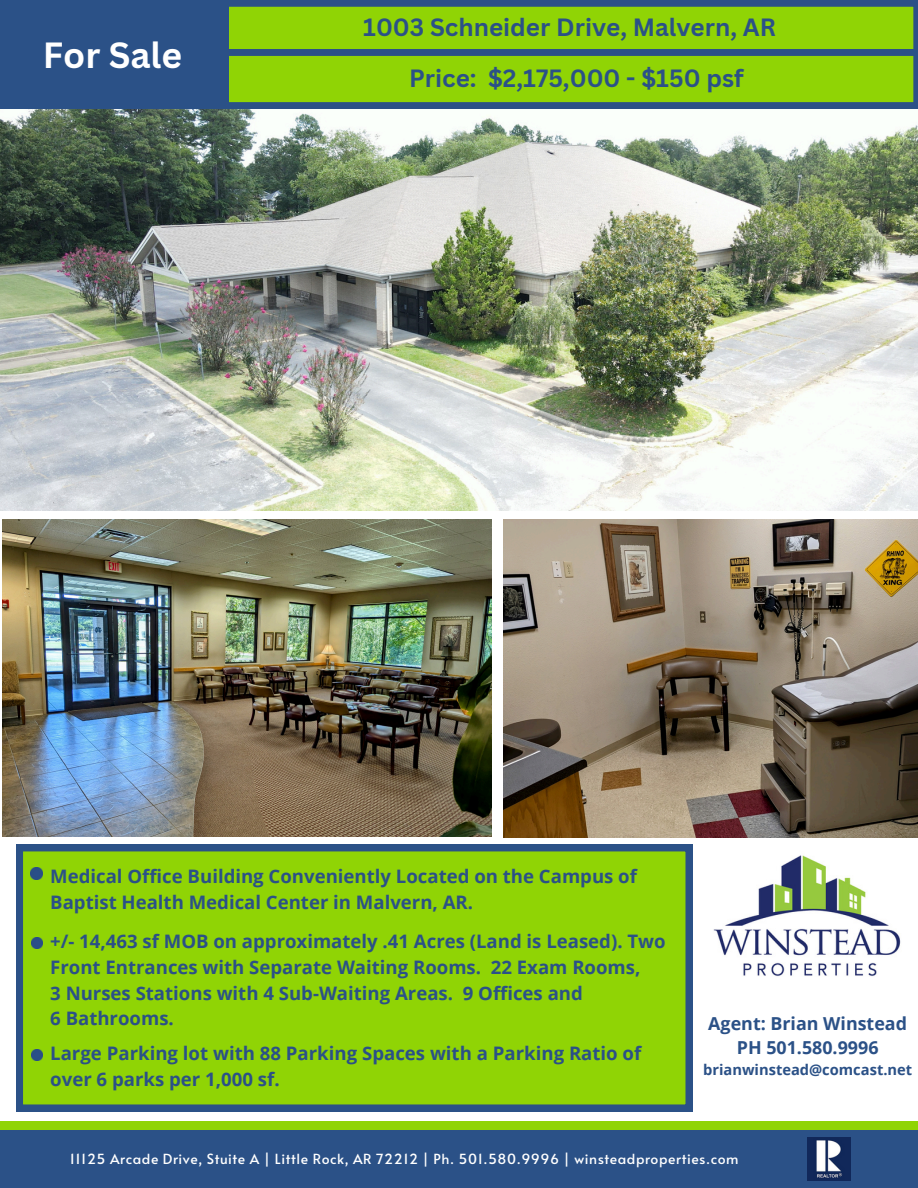
<style>
.page{position:relative;width:918px;height:1188px;background:#fff}
.page>*{position:absolute;margin:0;border:0;box-sizing:border-box;transform-origin:0 0}
.t1{font:700 35.4px "Canva Sans";color:#fff}
.t2{font:700 24.3px "Canva Sans";color:#2b5187}
.t3{font:700 18.6px/25.8px "Open Sans";color:#2b5187}
.t4{font:700 17.85px/24px "Open Sans";color:#2b5187;text-align:center}
.t5{font:700 14.7px "Open Sans";color:#2b5187}
.t6{font:13.95px "Alata";letter-spacing:.04em;color:#fff}
</style>
<div class="page">
<div style="left:0;top:1130px;width:918px;height:58px;background:#2b5187"></div>
<div style="left:0;top:1121px;width:918px;height:9px;background:#90d405"></div>
<img style="left:807px;top:1138px;width:43px;height:42px">
<img style="left:3px;top:519px;width:489px;height:318px">
<img style="left:0;top:109px;width:917px;height:402px">
<img style="left:504px;top:520px;width:414px;height:317px">
<svg style="left:228px;top:0;width:690px;height:49px;background:#81c017"></svg>
<svg style="left:228px;top:49px;width:690px;height:60px;background:#77b424"></svg>
<div style="left:0;top:0;width:228px;height:109px;background:#2b5187"></div>
<svg style="left:16px;top:845px;width:676px;height:266px;background:#89ca0d"></svg>
<svg style="left:31px;top:868px;width:11px;height:11px"></svg>
<svg style="left:31px;top:937px;width:11px;height:11px"></svg>
<svg style="left:31px;top:1050px;width:11px;height:11px"></svg>
<img style="left:713px;top:855px;width:188px;height:121px">
<h3 class="t1" style="left:43px;top:31px;width:141px">For Sale</h3>
<p class="t2" style="left:363px;top:10px;width:414px">1003 Schneider Drive, Malvern, AR</p>
<p class="t2" style="left:409px;top:61px;width:336px">Price: $2,175,000 - $150 psf</p>
<h4 class="t3" style="left:50px;top:863px;width:588px">Medical Office Building Conveniently Located on the Campus of<br>Baptist Health Medical Center in Malvern, AR.</h4>
<p class="t3" style="left:50px;top:928px;width:617px">+/- 14,463 sf MOB on approximately .41 Acres (Land is Leased). Two Front Entrances with Separate Waiting Rooms. 22 Exam Rooms,<br>3 Nurses Stations with 4 Sub-Waiting Areas. 9 Offices and<br>6 Bathrooms.</p>
<p class="t3" style="left:50px;top:1040px;width:593px">Large Parking lot with 88 Parking Spaces with a Parking Ratio of over 6 parks per 1,000 sf.</p>
<h3 class="t4" style="left:708px;top:1011px;width:200px">Agent: Brian Winstead<br>PH 501.580.9996</h3>
<h3 class="t5" style="left:703px;top:1060px;width:211px">brianwinstead@comcast.net</h3>
<h3 class="t6" style="left:70px;top:1149px;width:670px">11125 Arcade Drive, Stuite A | Little Rock, AR 72212 | Ph. 501.580.9996 | winsteadproperties.com</h3>
</div>
